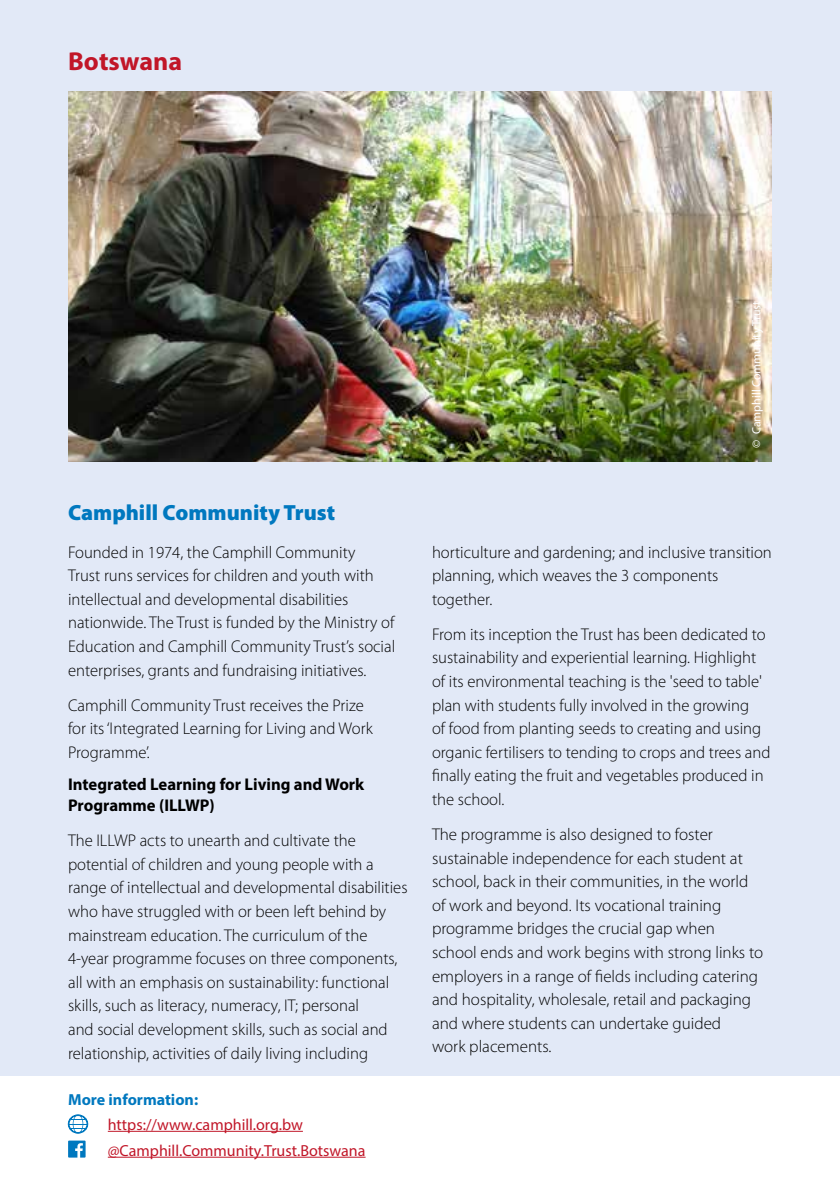
<style>
.page{position:relative;width:840px;height:1191px;background:#fff}
.page>*{position:absolute;margin:0;border:0;box-sizing:border-box;transform-origin:0 0}
.t1{font:700 26px "Myriad Pro";color:#c11628}
.t2{font:900 22px "Myriad Pro";color:#0078bf}
.t3{font:300 17px/23.6px "Myriad Pro";color:#000}
.t4{font:700 17px/21px "Myriad Pro";color:#000}
.t5{font:16px/25.8px "Myriad Pro";color:#c11628}
.t6{font:700 16px "Myriad Pro";color:#0078bf}
.t7{font:12px "Myriad Pro";color:#fff}
</style>
<div class="page">
<div style="left:0;top:0;width:839px;height:1075px;background:#e2e9f7"></div>
<hr style="left:108px;top:1130px;width:195px;height:1px;background:#c11628">
<hr style="left:108px;top:1156px;width:257px;height:1px;background:#c11628">
<svg style="left:68px;top:1114px;width:20px;height:19px"></svg>
<svg style="left:68px;top:1140px;width:17px;height:17px"></svg>
<img style="left:68px;top:92px;width:703px;height:369px">
<h1 class="t1" style="left:68px;top:45px;width:115px">Botswana</h1>
<p class="t2" style="left:68px;top:498px;width:268px">Camphill Community Trust</p>
<p class="t3" style="left:68px;top:540px;width:328px">Founded in 1974, the Camphill Community<br>Trust runs services for children and youth with intellectual and developmental disabilities nationwide. The Trust is funded by the Ministry of Education and Camphill Community Trust’s social enterprises, grants and fundraising initiatives.</p>
<p class="t3" style="left:68px;top:693px;width:306px">Camphill Community Trust receives the Prize for its ‘Integrated Learning for Living and Work<br>Programme’.</p>
<p class="t4" style="left:68px;top:773px;width:297px">Integrated Learning for Living and Work<br>Programme (ILLWP)</p>
<p class="t3" style="left:68px;top:828px;width:341px">The ILLWP acts to unearth and cultivate the potential of children and young people with a range of intellectual and developmental disabilities who have struggled with or been left behind by mainstream education. The curriculum of the 4-year programme focuses on three components, all with an emphasis on sustainability: functional skills, such as literacy, numeracy, IT; personal<br>and social development skills, such as social and relationship, activities of daily living including</p>
<p class="t6" style="left:68px;top:1089px;width:131px">More information:</p>
<p class="t5" style="left:108px;top:1111px;width:259px">https://www.camphill.org.bw @Camphill.Community.Trust.Botswana</p>
<p class="t7" style="left:748px;top:448px;width:149px;rotate:-90deg">© Camphill Community Trust</p>
<p class="t3" style="left:432px;top:540px;width:341px">horticulture and gardening; and inclusive transition planning, which weaves the 3 components together.</p>
<p class="t3" style="left:432px;top:622px;width:340px">From its inception the Trust has been dedicated to sustainability and experiential learning. Highlight of its environmental teaching is the 'seed to table' plan with students fully involved in the growing<br>of food from planting seeds to creating and using organic fertilisers to tending to crops and trees and finally eating the fruit and vegetables produced in the school.</p>
<p class="t3" style="left:432px;top:822px;width:332px">The programme is also designed to foster sustainable independence for each student at school, back in their communities, in the world of work and beyond. Its vocational training programme bridges the crucial gap when school ends and work begins with strong links to employers in a range of fields including catering and hospitality, wholesale, retail and packaging and where students can undertake guided<br>work placements.</p>
</div>
